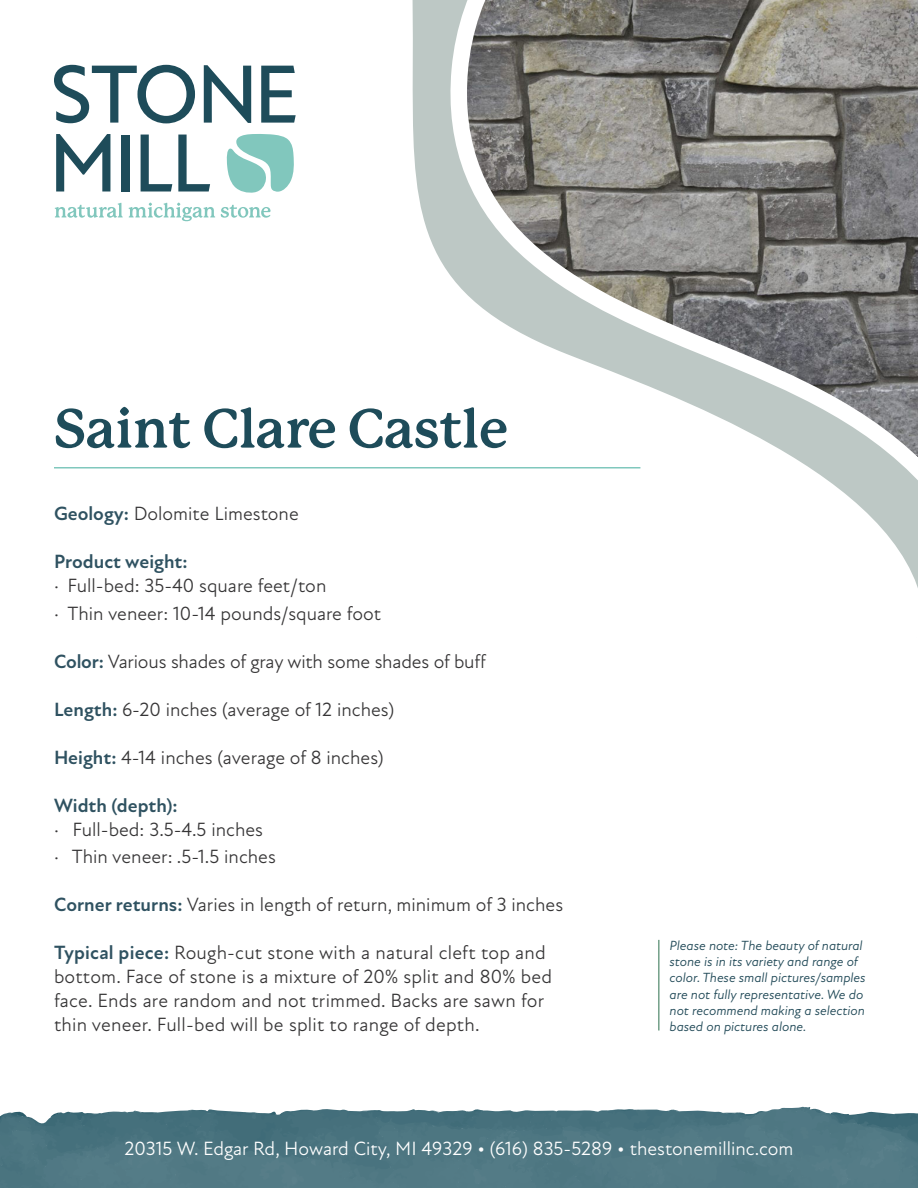
<style>
.page{position:relative;width:918px;height:1188px;background:#fff}
.page>*{position:absolute;margin:0;border:0;box-sizing:border-box;transform-origin:0 0}
.Headers{font:700 54px "P22 Mackinac Pro";letter-spacing:-.01em;color:#1e4c5a}
.Body_Copy{font:19.5px/24px "New Atten";color:#363536}
.t1{font:19.5px "New Atten";color:#fff}
.Body_Copy-2{font:700 19.5px "New Atten";color:#2f5261}
.t2{font:italic 13.5px/16.2px "New Atten";color:#234b59}
.s1{font-weight:700;color:#2f5261}
</style>
<div class="page">
<svg style="left:54px;top:65px;width:141px;height:58px"></svg>
<svg style="left:204px;top:65px;width:47px;height:58px"></svg>
<svg style="left:261px;top:66px;width:35px;height:57px"></svg>
<svg style="left:56px;top:134px;width:54px;height:58px"></svg>
<div style="left:121px;top:135px;width:9px;height:57px;background:#1e4c5a"></div>
<svg style="left:141px;top:135px;width:31px;height:57px"></svg>
<svg style="left:178px;top:135px;width:32px;height:57px"></svg>
<svg style="left:226px;top:134px;width:68px;height:59px"></svg>
<svg style="left:55px;top:203px;width:68px;height:15px"></svg>
<svg style="left:129px;top:203px;width:86px;height:18px"></svg>
<svg style="left:221px;top:205px;width:50px;height:13px"></svg>
<svg style="left:0;top:1106px;width:918px;height:82px;background:#597f89"></svg>
<svg style="left:412px;top:0;width:506px;height:588px"></svg>
<hr style="left:54px;top:467px;width:586px;height:2px;background:#80c8bd">
<hr style="left:658px;top:940px;width:2px;height:90px;background:#729f88">
<p class="Headers" style="left:54px;top:398px;width:456px">Saint Clare Castle</p>
<p class="Body_Copy" style="left:54px;top:502px;width:246px"><span class="s1">Geology:</span> Dolomite Limestone</p>
<p class="Body_Copy-2" style="left:54px;top:550px;width:135px">Product weight:</p>
<p class="Body_Copy" style="left:54px;top:574px;width:274px">· Full-bed: 35-40 square feet/ton</p>
<p class="Body_Copy" style="left:54px;top:601px;width:329px">· Thin veneer: 10-14 pounds/square foot</p>
<p class="Body_Copy" style="left:54px;top:649px;width:434px"><span class="s1">Color:</span> Various shades of gray with some shades of buff</p>
<p class="Body_Copy" style="left:54px;top:697px;width:342px"><span class="s1">Length:</span> 6-20 inches (average of 12 inches)</p>
<p class="Body_Copy" style="left:54px;top:745px;width:331px"><span class="s1">Height:</span> 4-14 inches (average of 8 inches)</p>
<p class="Body_Copy-2" style="left:54px;top:794px;width:125px">Width (depth):</p>
<p class="Body_Copy" style="left:54px;top:817px;width:211px">· Full-bed: 3.5-4.5 inches</p>
<p class="Body_Copy" style="left:54px;top:845px;width:223px">· Thin veneer: .5-1.5 inches</p>
<p class="Body_Copy" style="left:54px;top:893px;width:511px"><span class="s1">Corner returns:</span> Varies in length of return, minimum of 3 inches</p>
<p class="Body_Copy" style="left:54px;top:941px;width:500px"><span class="s1">Typical piece:</span> Rough-cut stone with a natural cleft top and bottom. Face of stone is a mixture of 20% split and 80% bed face. Ends are random and not trimmed. Backs are sawn for thin veneer. Full-bed will be split to range of depth.</p>
<p class="t2" style="left:670px;top:938px;width:198px">Please note: The beauty of natural stone is in its variety and range of color. These small pictures/samples are not fully representative. We do not recommend making a selection based on pictures alone.</p>
<p class="t1" style="left:124px;top:1137px;width:671px">20315 W. Edgar Rd, Howard City, MI 49329 • (616) 835-5289 • thestonemillinc.com</p>
</div>
